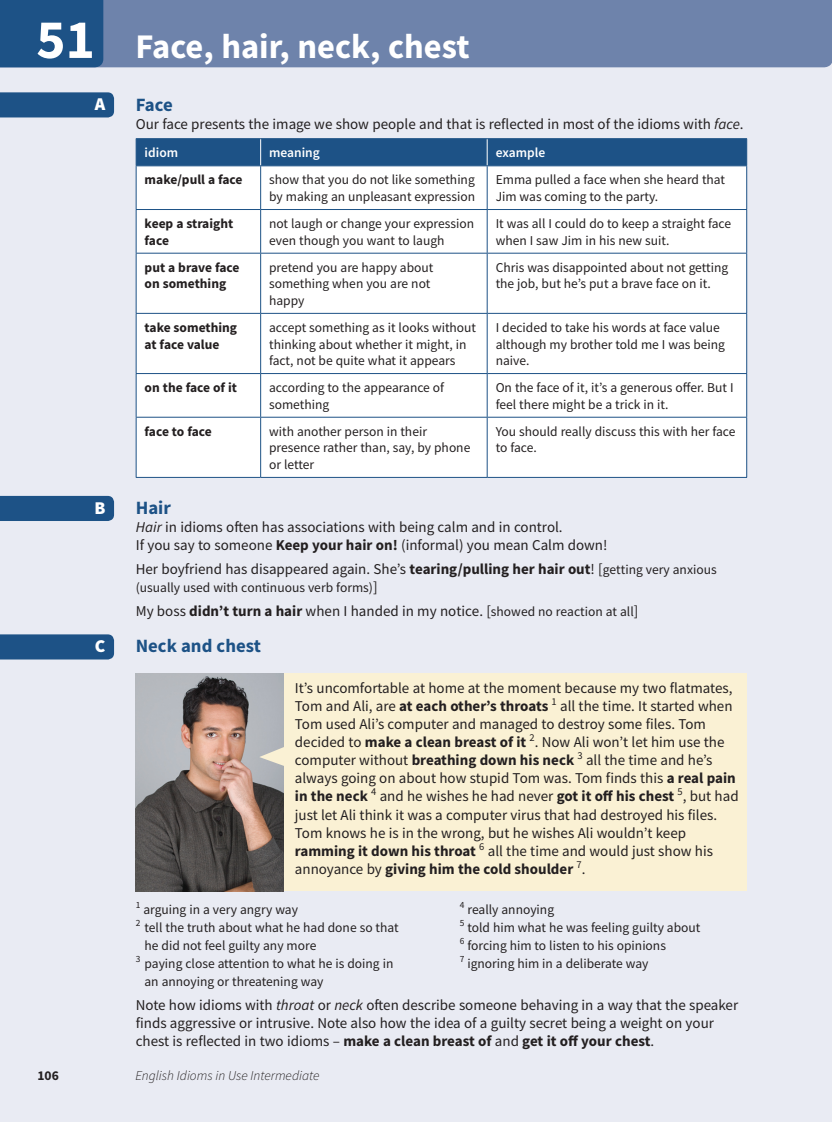
<style>
.page{position:relative;width:832px;height:1122px;background:#fff}
.page>*{position:absolute;margin:0;border:0;box-sizing:border-box;transform-origin:0 0}
.t1{font:700 34.5px "Source Sans Pro";color:#fff}
.t2{font:700 18.75px "Source Sans Pro";color:#1d5286}
.t3{font:900 18px "Source Sans Pro";color:#fff}
.t4{font:15px/18px "Source Sans Pro";color:#231f20}
.t5{font:13.5px/16.5px "Source Sans Pro";color:#231f20}
.t6{font:700 13.5px/16.5px "Source Sans Pro";color:#231f20}
.t7{font:italic 300 13.5px "Source Sans Pro";color:#231f20}
.t8{font:600 13.5px "Source Sans Pro";color:#fff}
.t9{font:700 13.5px "Source Sans Pro";letter-spacing:-.02em;color:#231f20}
.s1{font-size:55.5px}
.s2{font-style:italic}
.s3{font-weight:700}
.s4{font-size:13.5px}
.s5{font-size:15px}
</style>
<div class="page">
<div style="left:0;top:0;width:832px;height:1121px;background:#e9ebf3"></div>
<div style="left:103px;top:0;width:729px;height:67px;background:#6e83ab"></div>
<div style="left:0;top:0;width:103px;height:67px;background:#1d5286"></div>
<div style="left:0;top:92px;width:114px;height:25px;background:#1d5286"></div>
<div style="left:0;top:634px;width:114px;height:25px;background:#1d5286"></div>
<div style="left:0;top:495px;width:114px;height:26px;background:#1d5286"></div>
<div style="left:137px;top:166px;width:609px;height:311px;background:#fff"></div>
<hr style="left:136px;top:166px;width:1px;height:43px;background:#1d5286">
<hr style="left:260px;top:166px;width:1px;height:43px;background:#1d5286">
<hr style="left:487px;top:166px;width:1px;height:43px;background:#1d5286">
<hr style="left:746px;top:166px;width:1px;height:43px;background:#1d5286">
<hr style="left:136px;top:209px;width:125px;height:1px;background:#1d5286">
<hr style="left:136px;top:210px;width:1px;height:43px;background:#1d5286">
<hr style="left:261px;top:209px;width:226px;height:1px;background:#1d5286">
<hr style="left:260px;top:210px;width:1px;height:43px;background:#1d5286">
<hr style="left:487px;top:209px;width:260px;height:1px;background:#1d5286">
<hr style="left:487px;top:210px;width:1px;height:43px;background:#1d5286">
<hr style="left:746px;top:210px;width:1px;height:43px;background:#1d5286">
<hr style="left:136px;top:253px;width:125px;height:1px;background:#1d5286">
<hr style="left:136px;top:253px;width:1px;height:60px;background:#1d5286">
<hr style="left:261px;top:253px;width:226px;height:1px;background:#1d5286">
<hr style="left:260px;top:253px;width:1px;height:60px;background:#1d5286">
<hr style="left:487px;top:253px;width:260px;height:1px;background:#1d5286">
<hr style="left:487px;top:253px;width:1px;height:60px;background:#1d5286">
<hr style="left:746px;top:253px;width:1px;height:60px;background:#1d5286">
<hr style="left:136px;top:313px;width:125px;height:1px;background:#1d5286">
<hr style="left:136px;top:313px;width:1px;height:60px;background:#1d5286">
<hr style="left:261px;top:313px;width:226px;height:1px;background:#1d5286">
<hr style="left:260px;top:313px;width:1px;height:60px;background:#1d5286">
<hr style="left:487px;top:313px;width:260px;height:1px;background:#1d5286">
<hr style="left:487px;top:313px;width:1px;height:60px;background:#1d5286">
<hr style="left:746px;top:313px;width:1px;height:60px;background:#1d5286">
<hr style="left:136px;top:373px;width:125px;height:1px;background:#1d5286">
<hr style="left:136px;top:374px;width:1px;height:42px;background:#1d5286">
<hr style="left:261px;top:373px;width:226px;height:1px;background:#1d5286">
<hr style="left:260px;top:374px;width:1px;height:42px;background:#1d5286">
<hr style="left:487px;top:373px;width:260px;height:1px;background:#1d5286">
<hr style="left:487px;top:374px;width:1px;height:42px;background:#1d5286">
<hr style="left:746px;top:374px;width:1px;height:42px;background:#1d5286">
<hr style="left:136px;top:416px;width:125px;height:1px;background:#1d5286">
<hr style="left:136px;top:417px;width:1px;height:60px;background:#1d5286">
<hr style="left:261px;top:416px;width:226px;height:1px;background:#1d5286">
<hr style="left:260px;top:417px;width:1px;height:60px;background:#1d5286">
<hr style="left:487px;top:416px;width:260px;height:1px;background:#1d5286">
<hr style="left:487px;top:417px;width:1px;height:60px;background:#1d5286">
<hr style="left:746px;top:417px;width:1px;height:60px;background:#1d5286">
<hr style="left:136px;top:477px;width:125px;height:1px;background:#1d5286">
<hr style="left:261px;top:477px;width:226px;height:1px;background:#1d5286">
<hr style="left:487px;top:477px;width:260px;height:1px;background:#1d5286">
<div style="left:136px;top:139px;width:611px;height:26px;background:#1d5286"></div>
<hr style="left:136px;top:138px;width:125px;height:1px;background:#1d5286">
<hr style="left:261px;top:138px;width:226px;height:1px;background:#1d5286">
<hr style="left:487px;top:138px;width:260px;height:1px;background:#1d5286">
<hr style="left:136px;top:165px;width:125px;height:1px;background:#1d5286">
<hr style="left:261px;top:165px;width:226px;height:1px;background:#1d5286">
<hr style="left:487px;top:165px;width:260px;height:1px;background:#1d5286">
<div style="left:135px;top:673px;width:611px;height:217px;background:#faf1d4"></div>
<img style="left:135px;top:673px;width:149px;height:217px">
<svg style="left:259px;top:746px;width:25px;height:19px"></svg>
<p class="t1" style="left:36px;top:23px;width:435px"><span class="s1">51</span> Face, hair, neck, chest</p>
<p class="t2" style="left:136px;top:92px;width:38px">Face</p>
<p class="t4" style="left:136px;top:115px;width:609px">Our face presents the image we show people and that is reflected in most of the idioms with <span class="s2">face</span>.</p>
<p class="t8" style="left:145px;top:144px;width:35px">idiom</p>
<p class="t8" style="left:269px;top:144px;width:52px">meaning</p>
<p class="t8" style="left:496px;top:144px;width:51px">example</p>
<p class="t6" style="left:145px;top:171px;width:99px">make/pull a face</p>
<p class="t5" style="left:269px;top:172px;width:208px">show that you do not like something by making an unpleasant expression</p>
<p class="t5" style="left:496px;top:172px;width:231px">Emma pulled a face when she heard that<br>Jim was coming to the party.</p>
<p class="t6" style="left:145px;top:215px;width:90px">keep a straight face</p>
<p class="t5" style="left:269px;top:215px;width:206px">not laugh or change your expression even though you want to laugh</p>
<p class="t5" style="left:496px;top:215px;width:237px">It was all I could do to keep a straight face when I saw Jim in his new suit.</p>
<p class="t6" style="left:145px;top:259px;width:96px">put a brave face on something</p>
<p class="t5" style="left:269px;top:259px;width:166px">pretend you are happy about something when you are not happy</p>
<p class="t5" style="left:496px;top:259px;width:234px">Chris was disappointed about not getting the job, but he’s put a brave face on it.</p>
<p class="t6" style="left:145px;top:319px;width:94px">take something at face value</p>
<p class="t5" style="left:269px;top:319px;width:208px">accept something as it looks without thinking about whether it might, in fact, not be quite what it appears</p>
<p class="t5" style="left:496px;top:319px;width:231px">I decided to take his words at face value although my brother told me I was being naive.</p>
<p class="t6" style="left:145px;top:379px;width:94px">on the face of it</p>
<p class="t5" style="left:269px;top:379px;width:177px">according to the appearance of something</p>
<p class="t5" style="left:496px;top:379px;width:239px">On the face of it, it’s a generous offer. But I feel there might be a trick in it.</p>
<p class="t9" style="left:145px;top:422px;width:69px">face to face</p>
<p class="t5" style="left:269px;top:423px;width:203px">with another person in their presence rather than, say, by phone or letter</p>
<p class="t5" style="left:496px;top:423px;width:241px">You should really discuss this with her face to face.</p>
<p class="t2" style="left:136px;top:494px;width:37px">Hair</p>
<p class="t4" style="left:136px;top:517px;width:473px"><span class="s2">Hair</span> in idioms often has associations with being calm and in control.<br>If you say to someone <span class="s3">Keep your hair on!</span> (informal) you mean Calm down!</p>
<p class="t4" style="left:136px;top:559px;width:582px">Her boyfriend has disappeared again. She’s <span class="s3">tearing/pulling her hair out</span>! [<span class="s4">getting very anxious</span></p>
<p class="t5" style="left:136px;top:579px;width:243px">(usually used with continuous verb forms)<span class="s5">]</span></p>
<p class="t4" style="left:136px;top:602px;width:504px">My boss <span class="s3">didn’t turn a hair</span> when I handed in my notice. [<span class="s4">showed no reaction at all</span>]</p>
<p class="t2" style="left:136px;top:633px;width:127px">Neck and chest</p>
<p class="t3" style="left:95px;top:93px;width:12px">A</p>
<p class="t3" style="left:94px;top:496px;width:13px">B</p>
<p class="t3" style="left:95px;top:634px;width:12px">C</p>
<p class="t4" style="left:295px;top:679px;width:445px">It’s uncomfortable at home at the moment because my two flatmates, Tom and Ali, are <span class="s3">at each other’s throats</span> <sup>1</sup> all the time. It started when Tom used Ali’s computer and managed to destroy some files. Tom decided to <span class="s3">make a clean breast of it</span> <sup>2</sup>. Now Ali won’t let him use the computer without <span class="s3">breathing down his neck</span> <sup>3</sup> all the time and he’s always going on about how stupid Tom was. Tom finds this <span class="s3">a real pain in the neck</span> <sup>4</sup> and he wishes he had never <span class="s3">got it off his chest</span> <sup>5</sup>, but had just let Ali think it was a computer virus that had destroyed his files.<br>Tom knows he is in the wrong, but he wishes Ali wouldn’t keep <span class="s3">ramming it down his throat</span> <sup>6</sup> all the time and would just show his annoyance by <span class="s3">giving him the cold shoulder</span> <sup>7</sup>.</p>
<p class="t5" style="left:136px;top:900px;width:164px"><sup>1</sup> arguing in a very angry way</p>
<p class="t5" style="left:460px;top:900px;width:96px"><sup>4</sup> really annoying</p>
<p class="t5" style="left:136px;top:918px;width:264px"><sup>2</sup> tell the truth about what he had done so that</p>
<p class="t5" style="left:460px;top:918px;width:242px"><sup>5</sup> told him what he was feeling guilty about</p>
<p class="t5" style="left:145px;top:936px;width:173px">he did not feel guilty any more</p>
<p class="t5" style="left:460px;top:936px;width:208px"><sup>6</sup> forcing him to listen to his opinions</p>
<p class="t5" style="left:136px;top:954px;width:259px"><sup>3</sup> paying close attention to what he is doing in</p>
<p class="t5" style="left:460px;top:954px;width:190px"><sup>7</sup> ignoring him in a deliberate way</p>
<p class="t5" style="left:145px;top:972px;width:180px">an annoying or threatening way</p>
<p class="t4" style="left:136px;top:995px;width:604px">Note how idioms with <span class="s2">throat</span> or <span class="s2">neck</span> often describe someone behaving in a way that the speaker finds aggressive or intrusive. Note also how the idea of a guilty secret being a weight on your chest is reflected in two idioms – <span class="s3">make a clean breast of</span> and <span class="s3">get it off your chest</span>.</p>
<p class="t6" style="left:38px;top:1066px;width:23px">106</p>
<p class="t7" style="left:135px;top:1066px;width:186px">English Idioms in Use Intermediate</p>
</div>
